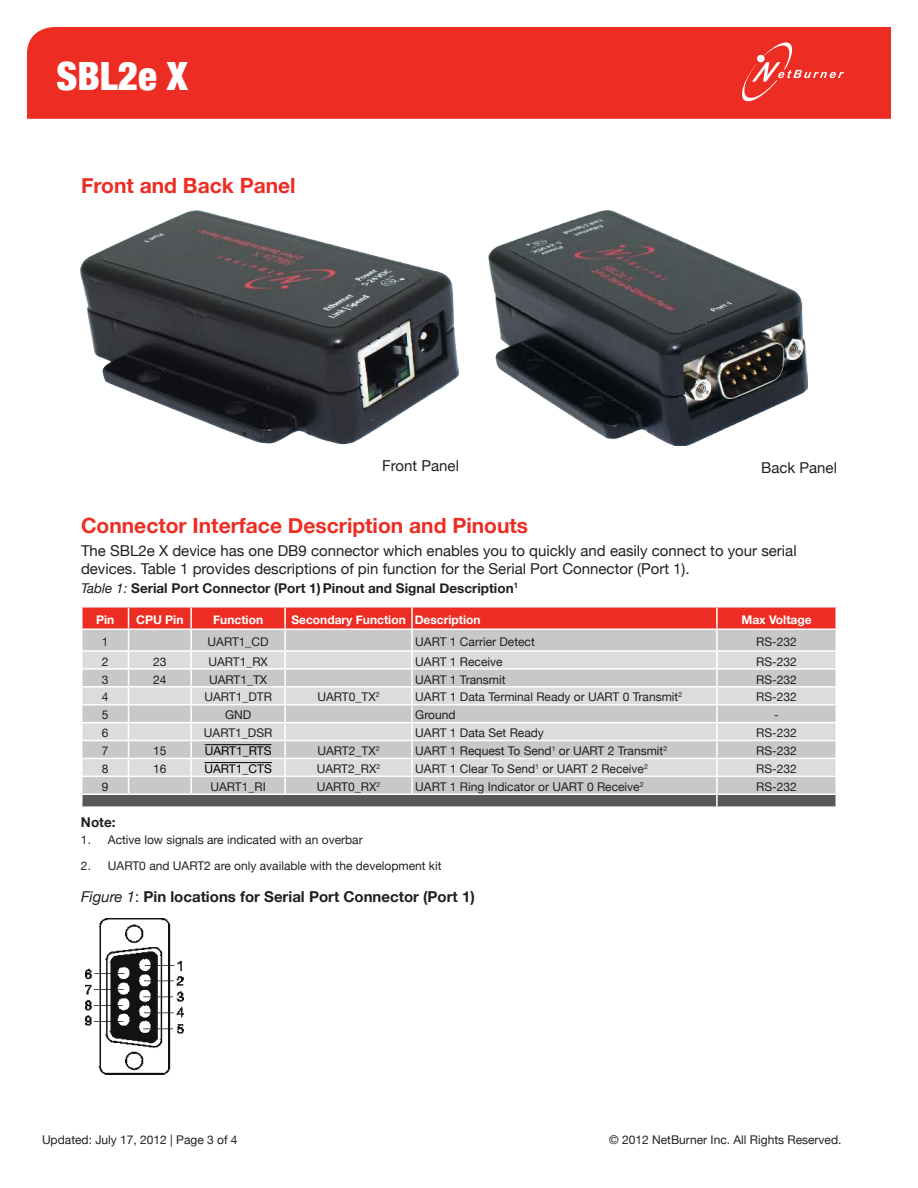
<style>
.page{position:relative;width:918px;height:1188px;background:#fff}
.page>*{position:absolute;margin:0;border:0;box-sizing:border-box;transform-origin:0 0}
.t1{font:900 condensed 39px "Helvetica Neue";color:#fff}
.t2{font:700 21px "Helvetica Neue";color:#ed2d23}
.t3{font:15px/18px "Helvetica Neue";color:#221f1f}
.t4{font:700 15px "Helvetica Neue";color:#221f1f}
.t5{font:700 13.5px "Helvetica Neue";color:#221f1f}
.t6{font:12px "Helvetica Neue";color:#221f1f}
.t7{font:700 12px "Helvetica Neue";color:#fff}
.t8{font:12px "Helvetica Neue";color:#000}
.s1{font-weight:400;font-style:italic}
.s2{font-weight:400}
</style>
<div class="page">
<div style="left:27px;top:27px;width:864px;height:92px;background:#ed2d23"></div>
<svg style="left:739px;top:39px;width:105px;height:66px;background:#ee3f36"></svg>
<img style="left:81px;top:211px;width:378px;height:233px">
<img style="left:488px;top:211px;width:319px;height:235px">
<svg style="left:81px;top:607px;width:756px;height:199px;background:#cfbcbd"></svg>
<hr style="left:129px;top:793px;width:62px;height:2px;background:#fff">
<hr style="left:191px;top:793px;width:94px;height:2px;background:#fff">
<hr style="left:285px;top:793px;width:127px;height:2px;background:#fff">
<hr style="left:412px;top:793px;width:305px;height:2px;background:#fff">
<hr style="left:717px;top:793px;width:120px;height:2px;background:#fff">
<hr style="left:205px;top:744px;width:66px;height:1px;background:#000">
<hr style="left:204px;top:762px;width:68px;height:1px;background:#000">
<img style="left:85px;top:918px;width:99px;height:157px">
<h1 class="t1" style="left:56px;top:54px;width:133px">SBL2e X</h1>
<h2 class="t2" style="left:81px;top:178px;width:216px">Front and Back Panel</h2>
<p class="t3" style="left:382px;top:458px;width:78px">Front Panel</p>
<p class="t3" style="left:761px;top:459px;width:77px">Back Panel</p>
<h2 class="t2" style="left:81px;top:518px;width:449px">Connector Interface Description and Pinouts</h2>
<p class="t3" style="left:81px;top:543px;width:717px">The SBL2e X device has one DB9 connector which enables you to quickly and easily connect to your serial devices. Table 1 provides descriptions of pin function for the Serial Port Connector (Port 1).</p>
<p class="t5" style="left:81px;top:583px;width:439px"><span class="s1">Table 1:</span> Serial Port Connector (Port 1) Pinout and Signal Description<sup>1</sup></p>
<p class="t7" style="left:96px;top:615px;width:20px">Pin</p>
<p class="t7" style="left:136px;top:615px;width:49px">CPU Pin</p>
<p class="t7" style="left:213px;top:615px;width:52px">Function</p>
<p class="t7" style="left:291px;top:615px;width:191px">Secondary Function Description</p>
<p class="t7" style="left:741px;top:612px;width:72px">Max Voltage</p>
<p class="t6" style="left:102px;top:636px;width:8px">1</p>
<p class="t6" style="left:208px;top:636px;width:63px">UART1_CD</p>
<p class="t6" style="left:415px;top:636px;width:121px">UART 1 Carrier Detect</p>
<p class="t6" style="left:756px;top:636px;width:42px">RS-232</p>
<p class="t6" style="left:102px;top:656px;width:8px">2</p>
<p class="t6" style="left:153px;top:656px;width:15px">23</p>
<p class="t6" style="left:208px;top:656px;width:61px">UART1_RX</p>
<p class="t6" style="left:415px;top:656px;width:89px">UART 1 Receive</p>
<p class="t6" style="left:756px;top:656px;width:42px">RS-232</p>
<p class="t6" style="left:102px;top:674px;width:8px">3</p>
<p class="t6" style="left:153px;top:674px;width:15px">24</p>
<p class="t6" style="left:209px;top:674px;width:60px">UART1_TX</p>
<p class="t6" style="left:415px;top:674px;width:92px">UART 1 Transmit</p>
<p class="t6" style="left:756px;top:674px;width:42px">RS-232</p>
<p class="t6" style="left:102px;top:692px;width:8px">4</p>
<p class="t6" style="left:204px;top:692px;width:69px">UART1_DTR</p>
<p class="t6" style="left:318px;top:692px;width:64px">UART0_TX<sup>2</sup></p>
<p class="t6" style="left:415px;top:692px;width:269px">UART 1 Data Terminal Ready or UART 0 Transmit<sup>2</sup></p>
<p class="t6" style="left:756px;top:692px;width:42px">RS-232</p>
<p class="t6" style="left:102px;top:710px;width:8px">5</p>
<p class="t6" style="left:225px;top:710px;width:28px">GND</p>
<p class="t6" style="left:415px;top:710px;width:42px">Ground</p>
<p class="t6" style="left:774px;top:710px;width:6px">-</p>
<p class="t6" style="left:102px;top:728px;width:8px">6</p>
<p class="t6" style="left:204px;top:728px;width:70px">UART1_DSR</p>
<p class="t6" style="left:415px;top:728px;width:130px">UART 1 Data Set Ready</p>
<p class="t6" style="left:756px;top:728px;width:42px">RS-232</p>
<p class="t6" style="left:102px;top:746px;width:8px">7</p>
<p class="t6" style="left:153px;top:746px;width:15px">15</p>
<p class="t8" style="left:205px;top:746px;width:68px">UART1_RTS</p>
<p class="t6" style="left:318px;top:746px;width:64px">UART2_TX<sup>2</sup></p>
<p class="t6" style="left:415px;top:746px;width:254px">UART 1 Request To Send<sup>1</sup> or UART 2 Transmit<sup>2</sup></p>
<p class="t6" style="left:756px;top:746px;width:42px">RS-232</p>
<p class="t6" style="left:102px;top:764px;width:8px">8</p>
<p class="t6" style="left:153px;top:764px;width:15px">16</p>
<p class="t8" style="left:204px;top:764px;width:69px">UART1_CTS</p>
<p class="t6" style="left:317px;top:764px;width:65px">UART2_RX<sup>2</sup></p>
<p class="t6" style="left:415px;top:764px;width:234px">UART 1 Clear To Send<sup>1</sup> or UART 2 Receive<sup>2</sup></p>
<p class="t6" style="left:756px;top:764px;width:42px">RS-232</p>
<p class="t6" style="left:102px;top:782px;width:8px">9</p>
<p class="t6" style="left:210px;top:782px;width:57px">UART1_RI</p>
<p class="t6" style="left:317px;top:782px;width:65px">UART0_RX<sup>2</sup></p>
<p class="t6" style="left:415px;top:782px;width:230px">UART 1 Ring Indicator or UART 0 Receive<sup>2</sup></p>
<p class="t6" style="left:756px;top:782px;width:42px">RS-232</p>
<p class="t5" style="left:81px;top:817px;width:36px">Note:</p>
<p class="t6" style="left:81px;top:835px;width:283px">1. Active low signals are indicated with an overbar</p>
<p class="t6" style="left:81px;top:860px;width:362px">2. UART0 and UART2 are only available with the development kit</p>
<p class="t4" style="left:81px;top:891px;width:395px"><span class="s1">Figure 1</span><span class="s2">:</span> Pin locations for Serial Port Connector (Port 1)</p>
<p class="t6" style="left:42px;top:1134px;width:197px">Updated: July 17, 2012 | Page 3 of 4</p>
<p class="t6" style="left:609px;top:1134px;width:234px">© 2012 NetBurner Inc. All Rights Reserved.</p>
</div>
